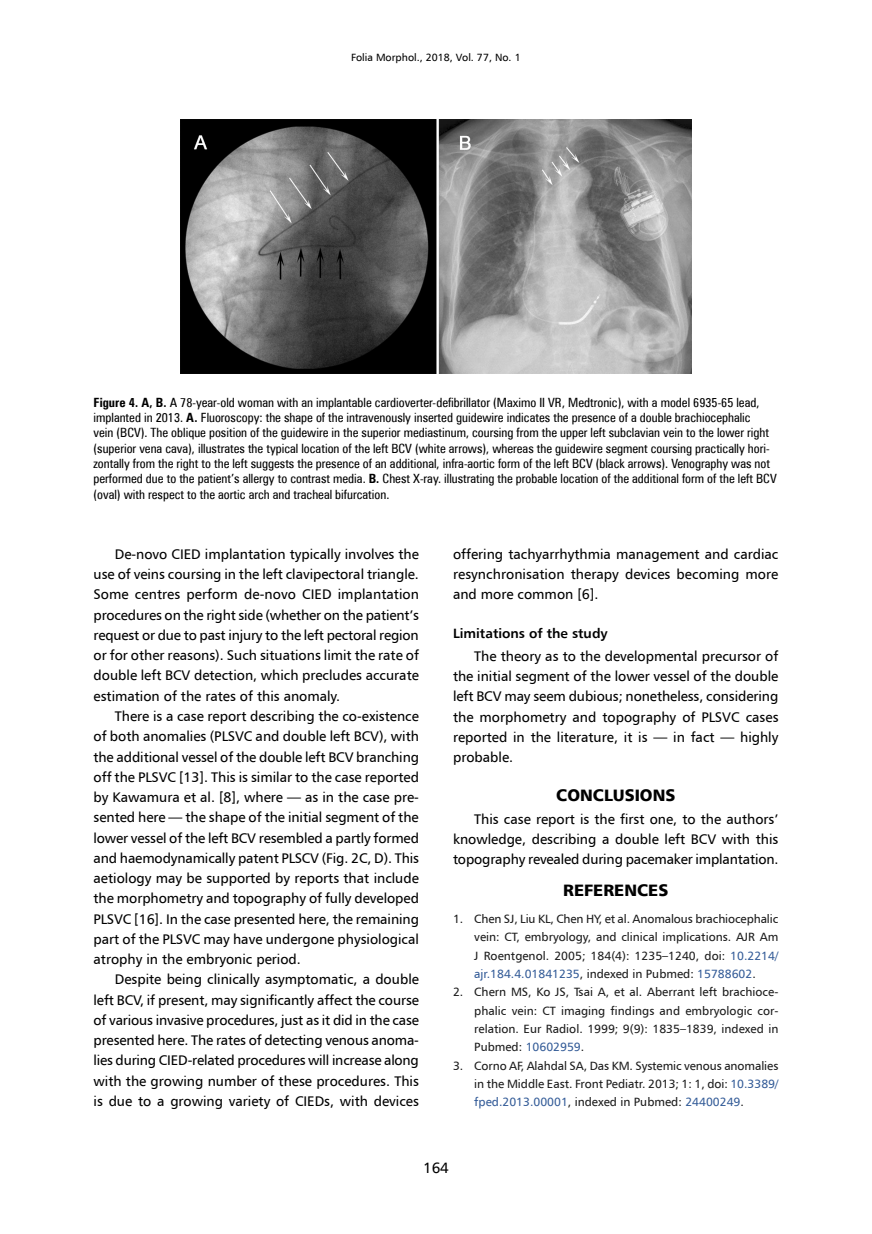
<style>
.page{position:relative;width:872px;height:1234px;background:#fff}
.page>*{position:absolute;margin:0;border:0;box-sizing:border-box;transform-origin:0 0}
.t1{font:16.5px "Humnst 777 Blk EU";color:#000}
.t2{font:15px "Humnst 777 EU";color:#000}
.t3{font:13.95px/20.2px "Humnst 777 EU";color:#000;text-align:justify}
.t4{font:700 13.5px "Humnst 777 EU";color:#000}
.t5{font:12.75px/15.3px "Zurich Cn EU";color:#000}
.t6{font:12px/18.3px "Humnst 777 EU";color:#1c1c1c;text-align:justify}
.t7{font:10.5px "Humnst 777 EU";color:#000}
.s1{font-weight:700}
.s2{color:#345c98}
</style>
<div class="page">
<img style="left:181px;top:119px;width:510px;height:254px">
<p class="t7" style="left:351px;top:50px;width:171px">Folia Morphol., 2018, Vol. 77, No. 1</p>
<p class="t5" style="left:94px;top:394px;width:684px"><span class="s1">Figure 4. A, B.</span> A 78-year-old woman with an implantable cardioverter-defibrillator (Maximo II VR, Medtronic), with a model 6935-65 lead, implanted in 2013. <span class="s1">A.</span> Fluoroscopy: the shape of the intravenously inserted guidewire indicates the presence of a double brachiocephalic<br>vein (BCV). The oblique position of the guidewire in the superior mediastinum, coursing from the upper left subclavian vein to the lower right (superior vena cava), illustrates the typical location of the left BCV (white arrows), whereas the guidewire segment coursing practically hori&shy;zontally from the right to the left suggests the presence of an additional, infra-aortic form of the left BCV (black arrows). Venography was not performed due to the patient’s allergy to contrast media. <span class="s1">B.</span> Chest X-ray. illustrating the probable location of the additional form of the left BCV (oval) with respect to the aortic arch and tracheal bifurcation.</p>
<p class="t3" style="left:94px;top:543px;width:327px;text-indent:21px">De-novo CIED implantation typically involves the use of veins coursing in the left clavipectoral triangle.<br>Some centres perform de-novo CIED implantation procedures on the right side (whether on the patient’s request or due to past injury to the left pectoral region or for other reasons). Such situations limit the rate of double left BCV detection, which precludes accurate estimation of the rates of this anomaly.</p>
<p class="t3" style="left:94px;top:705px;width:327px;text-indent:21px">There is a case report describing the co-existence of both anomalies (PLSVC and double left BCV), with the additional vessel of the double left BCV branching off the PLSVC [13]. This is similar to the case reported by Kawamura et al. [8], where — as in the case pre&shy;sented here — the shape of the initial segment of the lower vessel of the left BCV resembled a partly formed and haemodynamically patent PLSCV (Fig. 2C, D). This aetiology may be supported by reports that include the morphometry and topography of fully developed PLSVC [16]. In the case presented here, the remaining part of the PLSVC may have undergone physiological atrophy in the embryonic period.</p>
<p class="t3" style="left:94px;top:968px;width:327px;text-indent:21px">Despite being clinically asymptomatic, a double left BCV, if present, may significantly affect the course of various invasive procedures, just as it did in the case presented here. The rates of detecting venous anoma&shy;lies during CIED-related procedures will increase along with the growing number of these procedures. This is due to a growing variety of CIEDs, with devices</p>
<p class="t3" style="left:453px;top:543px;width:327px">offering tachyarrhythmia management and cardiac resynchronisation therapy devices becoming more and more common [6].</p>
<p class="t4" style="left:453px;top:625px;width:156px">Limitations of the study</p>
<p class="t3" style="left:453px;top:645px;width:327px;text-indent:21px">The theory as to the developmental precursor of the initial segment of the lower vessel of the double left BCV may seem dubious; nonetheless, considering the morphometry and topography of PLSVC cases reported in the literature, it is — in fact — highly probable.</p>
<p class="t1" style="left:556px;top:784px;width:121px">CONCLUSIONS</p>
<p class="t3" style="left:453px;top:808px;width:327px;text-indent:21px">This case report is the first one, to the authors’ knowledge, describing a double left BCV with this topography revealed during pacemaker implantation.</p>
<p class="t1" style="left:563px;top:879px;width:107px">REFERENCES</p>
<p class="t6" style="left:474px;top:909px;width:306px;text-indent:-21px">1. Chen SJ, Liu KL, Chen HY, et al. Anomalous brachiocephalic vein: CT, embryology, and clinical implications. AJR Am J Roentgenol. 2005; 184(4): 1235–1240, doi: <span class="s2">10.2214/ ajr.184.4.01841235</span>, indexed in Pubmed: <span class="s2">15788602</span>.</p>
<p class="t6" style="left:474px;top:982px;width:306px;text-indent:-21px">2. Chern MS, Ko JS, Tsai A, et al. Aberrant left brachioce&shy;phalic vein: CT imaging findings and embryologic cor&shy;relation. Eur Radiol. 1999; 9(9): 1835–1839, indexed in Pubmed: <span class="s2">10602959</span>.</p>
<p class="t6" style="left:474px;top:1055px;width:306px;text-indent:-21px">3. Corno AF, Alahdal SA, Das KM. Systemic venous anomalies in the Middle East. Front Pediatr. 2013; 1: 1, doi: <span class="s2">10.3389/ fped.2013.00001</span>, indexed in Pubmed: <span class="s2">24400249</span>.</p>
<p class="t2" style="left:423px;top:1157px;width:27px">164</p>
</div>
